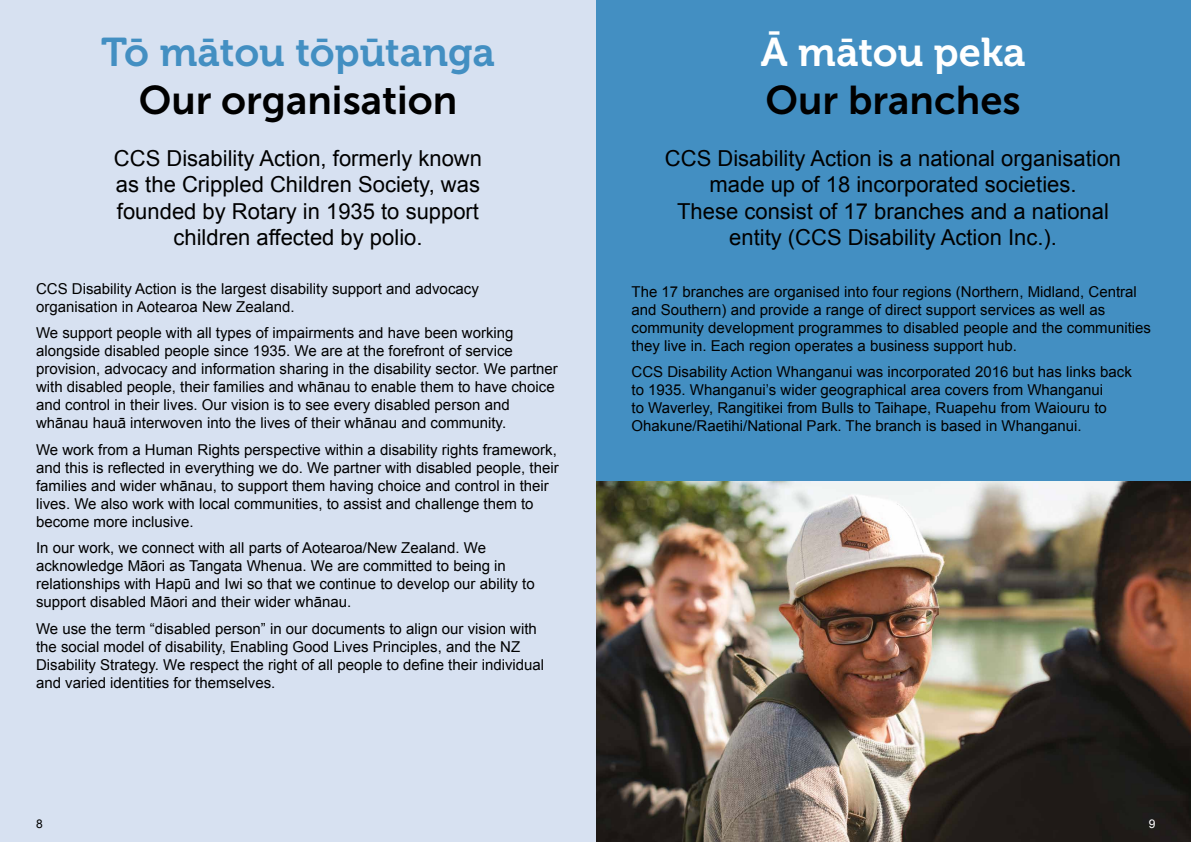
<style>
.page{position:relative;width:1191px;height:842px;background:#fff}
.page>*{position:absolute;margin:0;border:0;box-sizing:border-box;transform-origin:0 0}
.t1{font:40px "Museo Sans 700";color:#000}
.t2{font:40px "Museo 700";color:#438fc2}
.t3{font:40px "Museo 700";color:#fff}
.t4{font:22px/26.4px "Arial";color:#000;text-align:center}
.t5{font:15px/18px "Arial";color:#000}
.t6{font:12px "Arial";color:#000}
.t7{font:12px "Arial";color:#fff}
</style>
<div class="page">
<img style="left:595px;top:480px;width:596px;height:362px">
<div style="left:595px;top:0;width:596px;height:480px;background:#438fc2"></div>
<div style="left:0;top:0;width:595px;height:842px;background:#d7e1f1"></div>
<h1 class="t2" style="left:101px;top:30px;width:395px">Tō mātou tōpūtanga</h1>
<h1 class="t1" style="left:139px;top:78px;width:320px">Our organisation</h1>
<h2 class="t4" style="left:114px;top:145px;width:369px">CCS Disability Action, formerly known as the Crippled Children Society, was founded by Rotary in 1935 to support children affected by polio.</h2>
<p class="t5" style="left:36px;top:280px;width:444px">CCS Disability Action is the largest disability support and advocacy organisation in Aotearoa New Zealand.</p>
<p class="t5" style="left:36px;top:324px;width:523px">We support people with all types of impairments and have been working alongside disabled people since 1935. We are at the forefront of service provision, advocacy and information sharing in the disability sector. We partner with disabled people, their families and whānau to enable them to have choice and control in their lives. Our vision is to see every disabled person and whānau hauā interwoven into the lives of their whānau and community.</p>
<p class="t5" style="left:36px;top:441px;width:524px">We work from a Human Rights perspective within a disability rights framework, and this is reflected in everything we do. We partner with disabled people, their families and wider whānau, to support them having choice and control in their lives. We also work with local communities, to assist and challenge them to become more inclusive.</p>
<p class="t5" style="left:36px;top:539px;width:500px">In our work, we connect with all parts of Aotearoa/New Zealand. We acknowledge Māori as Tangata Whenua. We are committed to being in relationships with Hapū and Iwi so that we continue to develop our ability to support disabled Māori and their wider whānau.</p>
<p class="t5" style="left:36px;top:620px;width:510px">We use the term “disabled person” in our documents to align our vision with the social model of disability, Enabling Good Lives Principles, and the NZ Disability Strategy. We respect the right of all people to define their individual and varied identities for themselves.</p>
<h1 class="t3" style="left:760px;top:30px;width:266px">Ā mātou peka</h1>
<h1 class="t1" style="left:765px;top:78px;width:257px">Our branches</h1>
<h2 class="t4" style="left:665px;top:145px;width:458px">CCS Disability Action is a national organisation made up of 18 incorporated societies.<br>These consist of 17 branches and a national entity (CCS Disability Action Inc.).</h2>
<p class="t5" style="left:631px;top:282px;width:521px">The 17 branches are organised into four regions (Northern, Midland, Central and Southern) and provide a range of direct support services as well as community development programmes to disabled people and the communities they live in. Each region operates a business support hub.</p>
<p class="t5" style="left:631px;top:363px;width:502px">CCS Disability Action Whanganui was incorporated 2016 but has links back to 1935. Whanganui’s wider geographical area covers from Whanganui<br>to Waverley, Rangitikei from Bulls to Taihape, Ruapehu from Waiouru to Ohakune/Raetihi/National Park. The branch is based in Whanganui.</p>
<p class="t6" style="left:36px;top:816px;width:8px">8</p>
<p class="t7" style="left:1148px;top:816px;width:8px">9</p>
</div>
